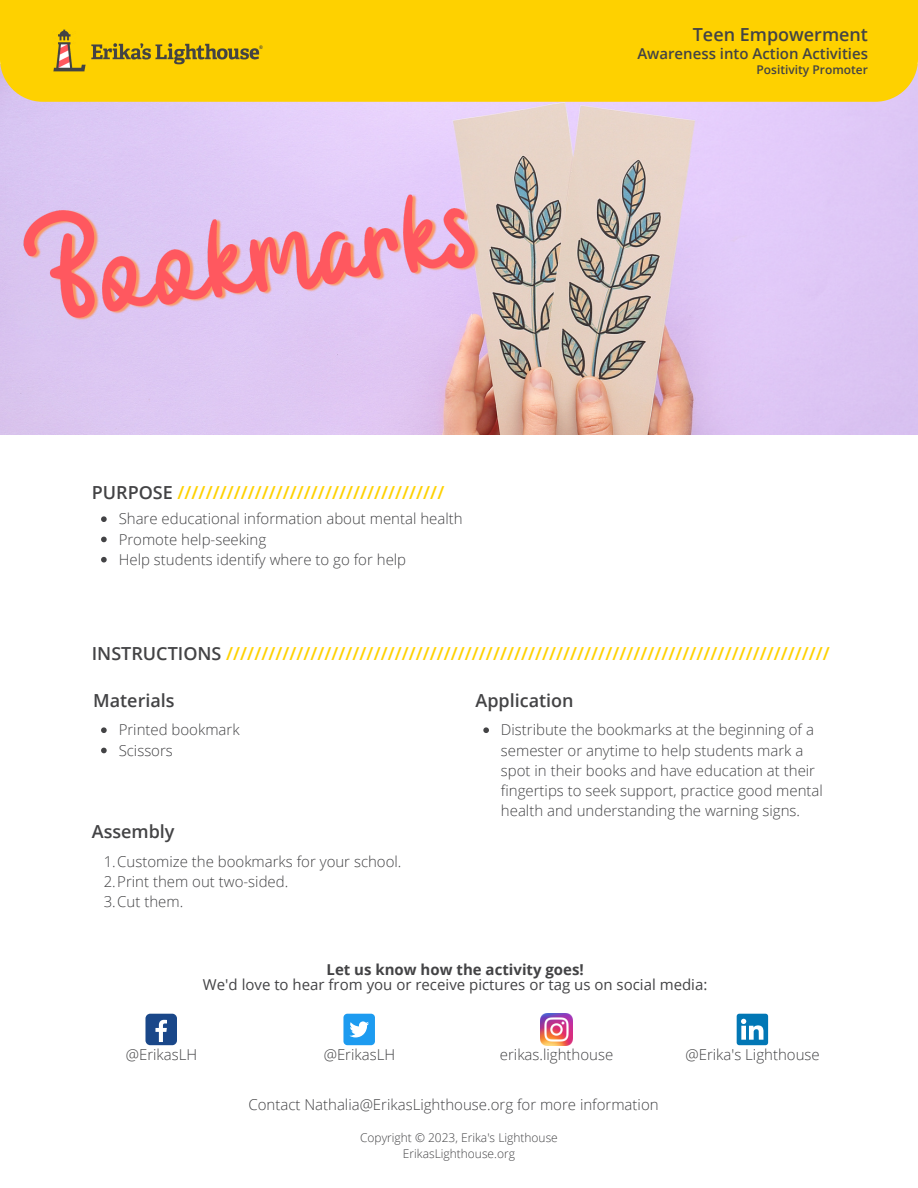
<style>
.page{position:relative;width:918px;height:1188px;background:#fff}
.page>*{position:absolute;margin:0;border:0;box-sizing:border-box;transform-origin:0 0}
.t1{font:600 18px "Open Sans";color:#fed100}
.t2{font:600 18px "Open Sans";color:#434345}
.t3{font:300 15px/20.2px "Open Sans";color:#434345}
.t4{font:15px "Open Sans";color:#434345}
.t5{font:600 15px "Open Sans";color:#434345}
.t6{font:700 15px "Open Sans";color:#434345}
.t7{font:300 12px "Open Sans";color:#434345}
.t8{font:600 12px "Open Sans";color:#434345}
.s1{color:#434345}
</style>
<div class="page">
<img style="left:0;top:102px;width:918px;height:332px">
<div style="left:0;top:0;width:918px;height:102px;background:#fed100"></div>
<img style="left:39px;top:20px;width:234px;height:62px">
<div style="left:145px;top:1014px;width:32px;height:31px;background:#1a4789;border-radius:5px"></div>
<svg style="left:155px;top:1020px;width:12px;height:22px"></svg>
<div style="left:343px;top:1014px;width:32px;height:31px;background:#1d9bf0;border-radius:4px"></div>
<svg style="left:349px;top:1021px;width:20px;height:16px"></svg>
<img style="left:541px;top:1014px;width:31px;height:31px">
<svg style="left:737px;top:1014px;width:31px;height:31px"></svg>
<svg style="left:101px;top:727px;width:6px;height:6px"></svg>
<svg style="left:101px;top:748px;width:6px;height:5px"></svg>
<svg style="left:483px;top:727px;width:6px;height:6px"></svg>
<svg style="left:101px;top:516px;width:6px;height:6px"></svg>
<svg style="left:101px;top:537px;width:6px;height:5px"></svg>
<svg style="left:101px;top:557px;width:6px;height:6px"></svg>
<img style="left:15px;top:138px;width:478px;height:228px">
<p class="t1" style="left:92px;top:480px;width:354px"><span class="s1">PURPOSE</span> //////////////////////////////////////</p>
<p class="t3" style="left:119px;top:508px;width:345px">Share educational information about mental health</p>
<p class="t3" style="left:119px;top:529px;width:149px">Promote help-seeking</p>
<p class="t3" style="left:119px;top:549px;width:289px">Help students identify where to go for help</p>
<p class="t2" style="left:693px;top:22px;width:177px">Teen Empowerment</p>
<p class="t5" style="left:637px;top:43px;width:232px">Awareness into Action Activities</p>
<p class="t8" style="left:757px;top:61px;width:113px">Positivity Promoter</p>
<p class="t1" style="left:92px;top:640px;width:740px"><span class="s1">INSTRUCTIONS</span> //////////////////////////////////////////////////////////////////////////////////////</p>
<p class="t2" style="left:93px;top:688px;width:83px">Materials</p>
<p class="t3" style="left:119px;top:719px;width:122px">Printed bookmark</p>
<p class="t3" style="left:119px;top:740px;width:56px">Scissors</p>
<p class="t2" style="left:475px;top:688px;width:100px">Application</p>
<p class="t3" style="left:501px;top:719px;width:323px">Distribute the bookmarks at the beginning of a semester or anytime to help students mark a spot in their books and have education at their fingertips to seek support, practice good mental health and understanding the warning signs.</p>
<p class="t2" style="left:92px;top:819px;width:84px">Assembly</p>
<p class="t3" style="left:104px;top:851px;width:299px">1.Customize the bookmarks for your school.</p>
<p class="t3" style="left:104px;top:871px;width:186px">2.Print them out two-sided.</p>
<p class="t3" style="left:104px;top:891px;width:81px">3.Cut them.</p>
<p class="t6" style="left:327px;top:959px;width:259px">Let us know how the activity goes!</p>
<p class="t4" style="left:203px;top:974px;width:506px">We'd love to hear from you or receive pictures or tag us on social media:</p>
<p class="t3" style="left:126px;top:1044px;width:73px">@ErikasLH</p>
<p class="t3" style="left:324px;top:1044px;width:73px">@ErikasLH</p>
<p class="t3" style="left:500px;top:1044px;width:115px">erikas.lighthouse</p>
<p class="t3" style="left:686px;top:1044px;width:136px">@Erika's Lighthouse</p>
<p class="t3" style="left:248px;top:1094px;width:412px">Contact Nathalia@ErikasLighthouse.org for more information</p>
<p class="t7" style="left:360px;top:1129px;width:199px">Copyright © 2023, Erika's Lighthouse</p>
<p class="t7" style="left:403px;top:1145px;width:114px">ErikasLighthouse.org</p>
</div>
